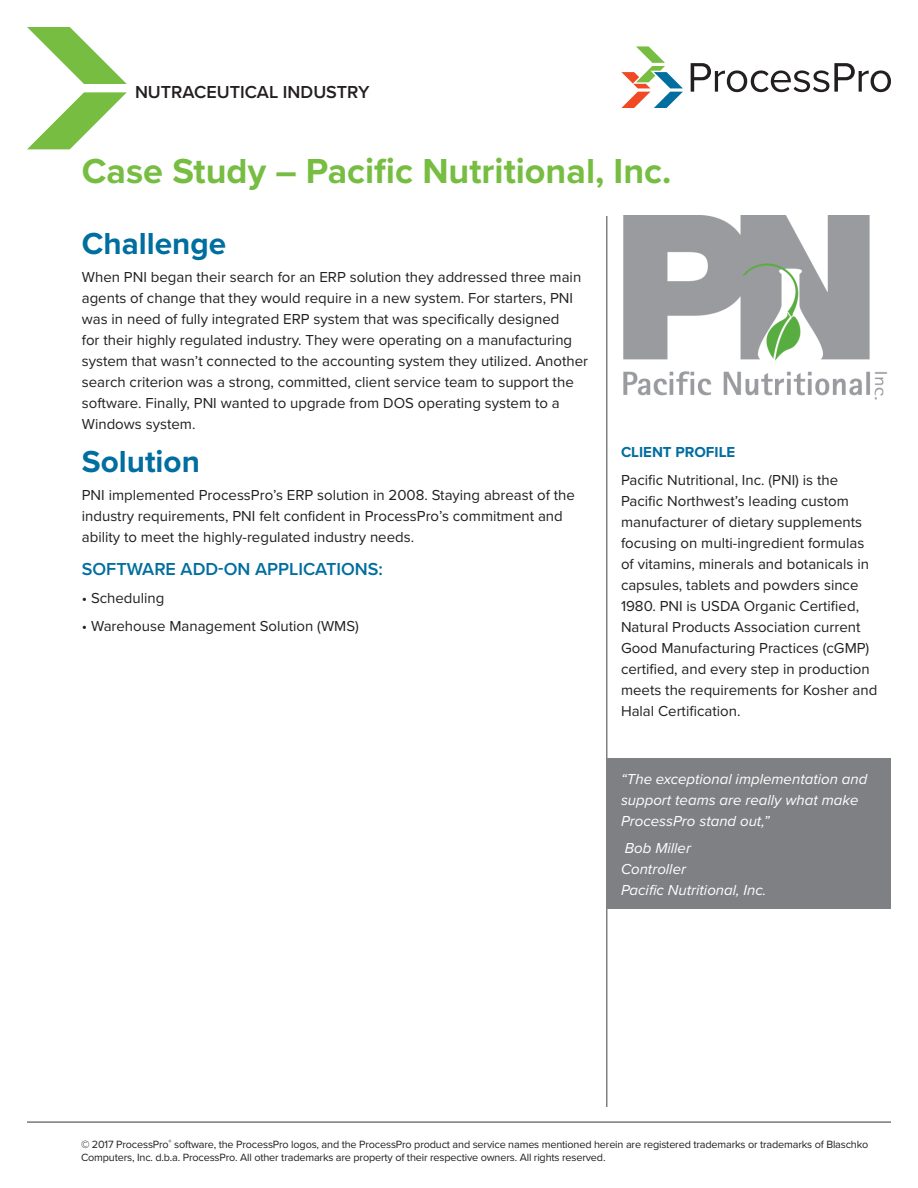
<style>
.page{position:relative;width:918px;height:1188px;background:#fff}
.page>*{position:absolute;margin:0;border:0;box-sizing:border-box;transform-origin:0 0}
.t1{font:700 36px "Proxima Nova";color:#76bd42}
.t2{font:700 31.5px "Proxima Nova";color:#006e9f}
.t3{font:600 18px "Proxima Nova";color:#006e9f}
.t4{font:600 18px "Proxima Nova";color:#231f20}
.t5{font:15px/21px "Proxima Nova";color:#231f20}
.t6{font:italic 15px/21px "Proxima Nova";color:#fff}
.t7{font:700 15px "Proxima Nova";color:#006e9f}
.t8{font:10.8px/13.5px "Proxima Nova";letter-spacing:-.015em;color:#231f20}
</style>
<div class="page">
<svg style="left:27px;top:27px;width:100px;height:57px"></svg>
<svg style="left:27px;top:92px;width:100px;height:57px"></svg>
<hr style="left:27px;top:1121px;width:864px;height:2px;background:#76787b">
<hr style="left:606px;top:216px;width:2px;height:891px;background:#7e8083">
<svg style="left:621px;top:46px;width:62px;height:62px"></svg>
<svg style="left:691px;top:63px;width:200px;height:29px"></svg>
<img style="left:623px;top:216px;width:264px;height:184px">
<div style="left:608px;top:758px;width:283px;height:151px;background:#7e8083"></div>
<p class="t4" style="left:135px;top:79px;width:236px">NUTRACEUTICAL INDUSTRY</p>
<h1 class="t1" style="left:82px;top:144px;width:591px">Case Study – Pacific Nutritional, Inc.</h1>
<h2 class="t2" style="left:82px;top:220px;width:146px">Challenge</h2>
<p class="t5" style="left:82px;top:267px;width:508px">When PNI began their search for an ERP solution they addressed three main agents of change that they would require in a new system. For starters, PNI was in need of fully integrated ERP system that was specifically designed<br>for their highly regulated industry. They were operating on a manufacturing system that wasn’t connected to the accounting system they utilized. Another search criterion was a strong, committed, client service team to support the software. Finally, PNI wanted to upgrade from DOS operating system to a Windows system.</p>
<h2 class="t2" style="left:82px;top:438px;width:120px">Solution</h2>
<p class="t5" style="left:82px;top:484px;width:495px">PNI implemented ProcessPro’s ERP solution in 2008. Staying abreast of the industry requirements, PNI felt confident in ProcessPro’s commitment and ability to meet the highly-regulated industry needs.</p>
<p class="t3" style="left:82px;top:556px;width:303px">SOFTWARE ADD-ON APPLICATIONS:</p>
<p class="t5" style="left:82px;top:588px;width:84px">• Scheduling</p>
<p class="t5" style="left:82px;top:616px;width:279px">• Warehouse Management Solution (WMS)</p>
<p class="t7" style="left:621px;top:441px;width:116px">CLIENT PROFILE</p>
<p class="t5" style="left:621px;top:470px;width:258px">Pacific Nutritional, Inc. (PNI) is the Pacific Northwest’s leading custom manufacturer of dietary supplements focusing on multi-ingredient formulas of vitamins, minerals and botanicals in capsules, tablets and powders since 1980. PNI is USDA Organic Certified, Natural Products Association current Good Manufacturing Practices (cGMP) certified, and every step in production meets the requirements for Kosher and Halal Certification.</p>
<p class="t6" style="left:621px;top:767px;width:248px">“The exceptional implementation and support teams are really what make<br>ProcessPro stand out,”</p>
<p class="t6" style="left:621px;top:837px;width:147px">Bob Miller<br>Controller<br>Pacific Nutritional, Inc.</p>
<p class="t8" style="left:81px;top:1137px;width:789px">© 2017 ProcessPro<sup>®</sup> software, the ProcessPro logos, and the ProcessPro product and service names mentioned herein are registered trademarks or trademarks of Blaschko<br>Computers, Inc. d.b.a. ProcessPro. All other trademarks are property of their respective owners. All rights reserved.</p>
</div>
